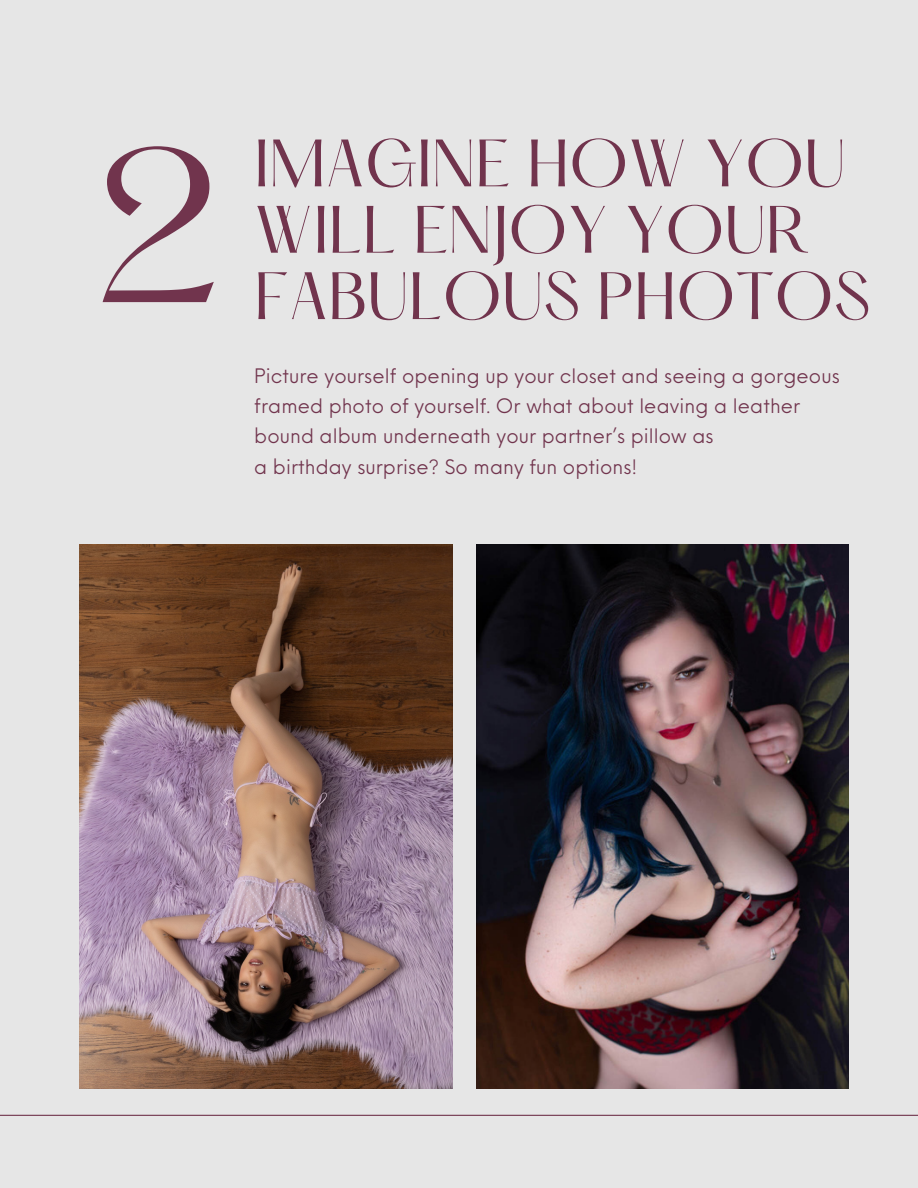
<style>
.page{position:relative;width:918px;height:1188px;background:#e6e6e6}
.page>*{position:absolute;margin:0;border:0;box-sizing:border-box;transform-origin:0 0}
.t1{font:190.05px "Hatton";color:#71344d}
.t2{font:58.5px/66.3px "Hatton";color:#71344d}
.t3{font:19.5px/30.3px "Neue Einstellung";letter-spacing:.005em;color:#71344d}
</style>
<div class="page">
<img style="left:80px;top:544px;width:372px;height:545px">
<img style="left:476px;top:544px;width:372px;height:545px">
<hr style="left:0;top:1115px;width:918px;height:1px;background:#71344d">
<p class="t1" style="left:92px;top:139px;width:131px">2</p>
<p class="t2" style="left:254px;top:137px;width:593px">IMAGINE HOW YOU<br>WILL ENJOY YOUR</p>
<p class="t2" style="left:254px;top:270px;width:618px">FABULOUS PHOTOS</p>
<p class="t3" style="left:254px;top:359px;width:587px">Picture yourself opening up your closet and seeing a gorgeous framed photo of yourself. Or what about leaving a leather bound album underneath your partner’s pillow as</p>
<p class="t3" style="left:254px;top:450px;width:385px">a birthday surprise? So many fun options!</p>
</div>
